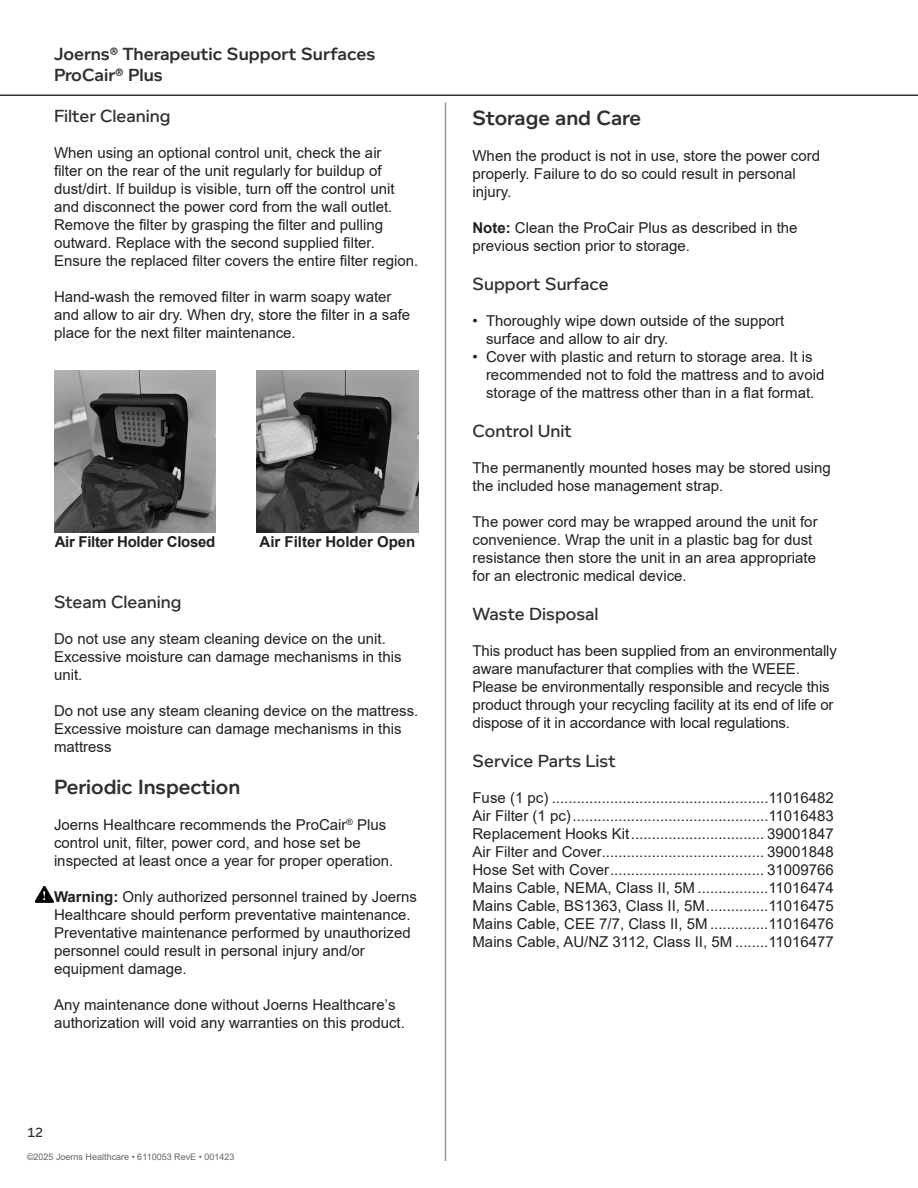
<style>
.page{position:relative;width:918px;height:1188px;background:#fff}
.page>*{position:absolute;margin:0;border:0;box-sizing:border-box;transform-origin:0 0}
.t1{font:600 21px "Foundry Context";color:#312f30}
.t2{font:500 18px "Foundry Context";color:#312f30}
.t3{font:600 18px/21px "Foundry Context";color:#312f30}
.t4{font:15px/18px "Arial";color:#231f20}
.t5{font:700 15px "Arial";letter-spacing:-.02em;color:#231f20}
.t6{font:700 15px "Arial";color:#231f20}
.t7{font:500 13.5px "Foundry Context";color:#312f30}
.t8{font:9px "Arial";color:#636366}
.s1{font-weight:700}
</style>
<div class="page">
<hr style="left:445px;top:102px;width:1px;height:1059px;background:#939598">
<hr style="left:0;top:94px;width:918px;height:2px;background:#312f30">
<img style="left:256px;top:371px;width:162px;height:162px">
<img style="left:54px;top:371px;width:162px;height:162px">
<svg style="left:35px;top:886px;width:19px;height:16px"></svg>
<p class="t3" style="left:54px;top:43px;width:323px">Joerns® Therapeutic Support Surfaces<br>ProCair® Plus</p>
<p class="t2" style="left:54px;top:106px;width:118px">Filter Cleaning</p>
<p class="t4" style="left:54px;top:144px;width:366px">When using an optional control unit, check the air<br>filter on the rear of the unit regularly for buildup of dust/dirt. If buildup is visible, turn off the control unit and disconnect the power cord from the wall outlet.<br>Remove the filter by grasping the filter and pulling outward. Replace with the second supplied filter.<br>Ensure the replaced filter covers the entire filter region.</p>
<p class="t4" style="left:54px;top:288px;width:358px">Hand-wash the removed filter in warm soapy water and allow to air dry. When dry, store the filter in a safe place for the next filter maintenance.</p>
<p class="t5" style="left:55px;top:531px;width:162px">Air Filter Holder Closed</p>
<p class="t6" style="left:260px;top:531px;width:157px">Air Filter Holder Open</p>
<p class="t2" style="left:54px;top:592px;width:129px">Steam Cleaning</p>
<p class="t4" style="left:54px;top:630px;width:349px">Do not use any steam cleaning device on the unit.<br>Excessive moisture can damage mechanisms in this unit.</p>
<p class="t4" style="left:54px;top:702px;width:366px">Do not use any steam cleaning device on the mattress.<br>Excessive moisture can damage mechanisms in this mattress</p>
<h1 class="t1" style="left:54px;top:775px;width:188px">Periodic Inspection</h1>
<p class="t4" style="left:54px;top:816px;width:341px">Joerns Healthcare recommends the ProCair<sup>®</sup> Plus control unit, filter, power cord, and hose set be inspected at least once a year for proper operation.</p>
<p class="t4" style="left:54px;top:888px;width:364px"><span class="s1">Warning:</span> Only authorized personnel trained by Joerns Healthcare should perform preventative maintenance.<br>Preventative maintenance performed by unauthorized personnel could result in personal injury and/or equipment damage.</p>
<p class="t4" style="left:54px;top:996px;width:352px">Any maintenance done without Joerns Healthcare’s authorization will void any warranties on this product.</p>
<p class="t7" style="left:27px;top:1125px;width:18px">12</p>
<p class="t8" style="left:27px;top:1150px;width:209px">©2025 Joerns Healthcare • 6110053 RevE • 001423</p>
<h1 class="t1" style="left:472px;top:105px;width:170px">Storage and Care</h1>
<p class="t4" style="left:472px;top:146px;width:349px">When the product is not in use, store the power cord properly. Failure to do so could result in personal injury.</p>
<p class="t4" style="left:472px;top:218px;width:327px"><span class="s1">Note:</span> Clean the ProCair Plus as described in the previous section prior to storage.</p>
<p class="t2" style="left:472px;top:273px;width:138px">Support Surface</p>
<p class="t4" style="left:486px;top:311px;width:300px;text-indent:-14px">• Thoroughly wipe down outside of the support surface and allow to air dry.</p>
<p class="t4" style="left:486px;top:347px;width:340px;text-indent:-14px">• Cover with plastic and return to storage area. It is recommended not to fold the mattress and to avoid storage of the mattress other than in a flat format.</p>
<p class="t2" style="left:472px;top:420px;width:101px">Control Unit</p>
<p class="t4" style="left:472px;top:458px;width:360px">The permanently mounted hoses may be stored using the included hose management strap.</p>
<p class="t4" style="left:472px;top:512px;width:347px">The power cord may be wrapped around the unit for convenience. Wrap the unit in a plastic bag for dust resistance then store the unit in an area appropriate for an electronic medical device.</p>
<p class="t2" style="left:472px;top:603px;width:128px">Waste Disposal</p>
<p class="t4" style="left:472px;top:641px;width:366px">This product has been supplied from an environmentally aware manufacturer that complies with the WEEE.<br>Please be environmentally responsible and recycle this product through your recycling facility at its end of life or dispose of it in accordance with local regulations.</p>
<p class="t2" style="left:472px;top:750px;width:145px">Service Parts List</p>
<p class="t4" style="left:472px;top:788px;width:363px;text-align:justify">Fuse (1 pc) ....................................................11016482<br>Air Filter (1 pc)...............................................11016483<br>Replacement Hooks Kit................................ 39001847<br>Air Filter and Cover....................................... 39001848<br>Hose Set with Cover..................................... 31009766<br>Mains Cable, NEMA, Class II, 5M .................11016474<br>Mains Cable, BS1363, Class II, 5M...............11016475<br>Mains Cable, CEE 7/7, Class II, 5M ..............11016476<br>Mains Cable, AU/NZ 3112, Class II, 5M ........11016477</p>
</div>
